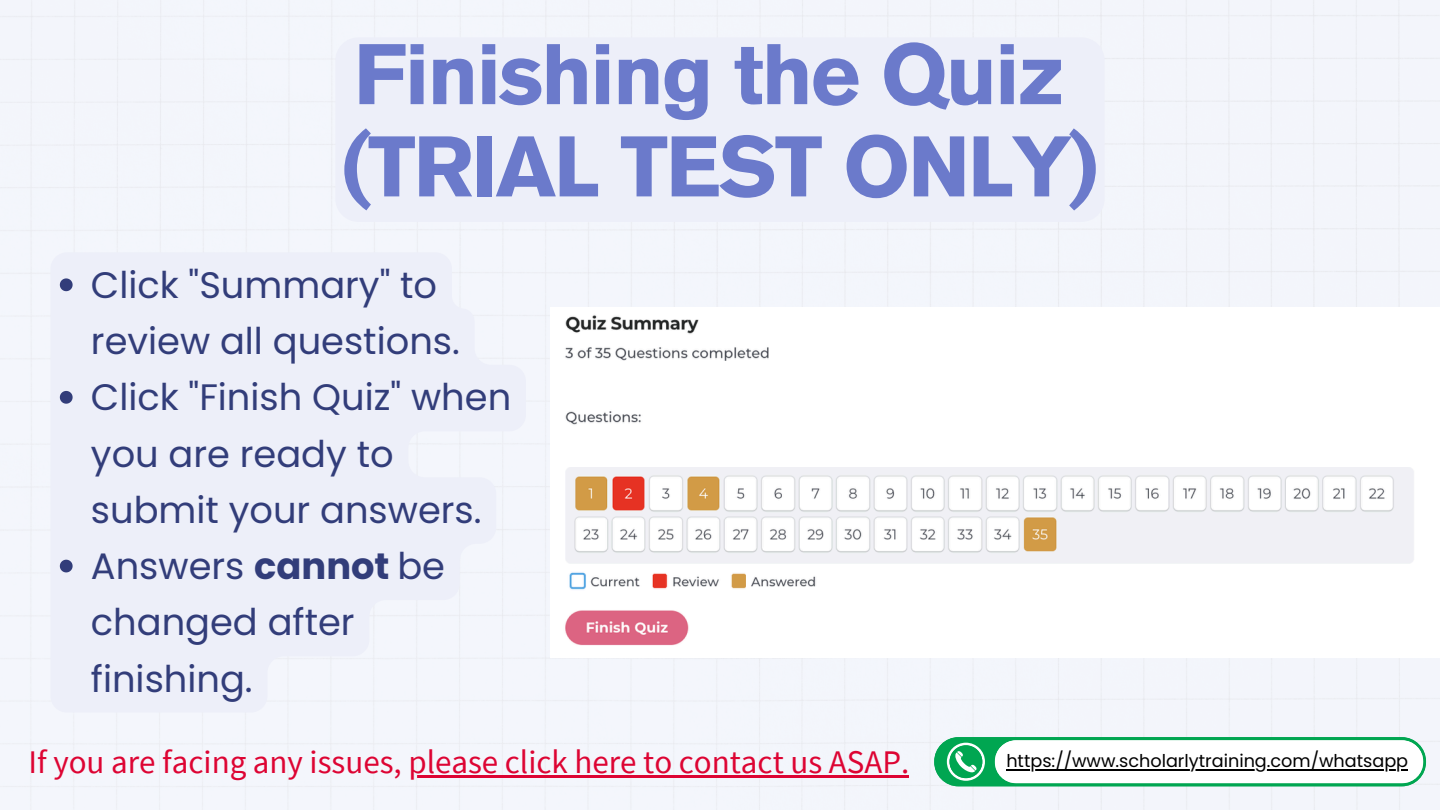
<style>
.page{position:relative;width:1440px;height:810px;background:#fff}
.page>*{position:absolute;margin:0;border:0;box-sizing:border-box;transform-origin:0 0}
.t1{font:700 85px/92.2px "Akzidenz Grotesk Pro";letter-spacing:-.025em;color:#6b7acb}
.t2{font:36.8px/56.2px "Poppins";color:#323d7a}
.t3{font:33px "Source Sans Pro";color:#dd0433}
.t4{font:17.6px "Poppins";color:#000}
.s1{font-weight:700}
</style>
<div class="page">
<svg style="left:934px;top:737px;width:492px;height:49px"></svg>
<hr style="left:1006px;top:769px;width:402px;height:2px;background:#000">
<hr style="left:408px;top:775px;width:501px;height:3px;background:#dd0433">
<img style="left:564px;top:314px;width:850px;height:332px">
<div style="left:50px;top:252px;width:476px;height:461px;background:#edeff9"></div>
<svg style="left:60px;top:278px;width:13px;height:13px"></svg>
<svg style="left:60px;top:391px;width:13px;height:13px"></svg>
<svg style="left:60px;top:560px;width:13px;height:12px"></svg>
<div style="left:335px;top:37px;width:770px;height:185px;background:#edeff9"></div>
<h3 class="t1" style="left:342px;top:37px;width:758px">Finishing the Quiz (TRIAL TEST ONLY)</h3>
<p class="t2" style="left:91px;top:257px;width:370px">Click "Summary" to review all questions.</p>
<p class="t2" style="left:91px;top:369px;width:422px">Click "Finish Quiz" when you are ready to submit your answers.</p>
<p class="t2" style="left:91px;top:538px;width:356px">Answers <span class="s1">cannot</span> be changed after finishing.</p>
<h1 class="t3" style="left:28px;top:740px;width:882px">If you are facing any issues, please click here to contact us ASAP.</h1>
<p class="t4" style="left:1006px;top:749px;width:403px">https://www.scholarlytraining.com/whatsapp</p>
</div>
